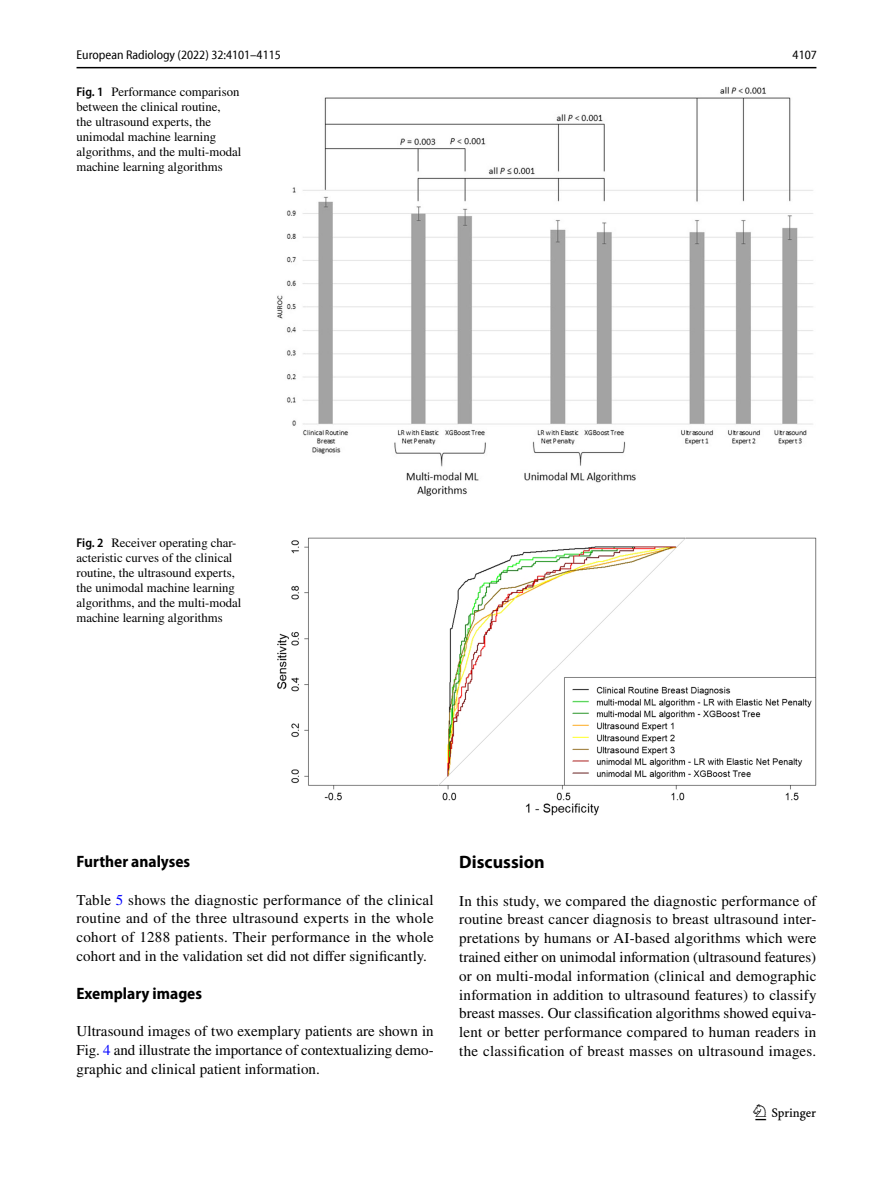
<style>
.page{position:relative;width:893px;height:1187px;background:#fff}
.page>*{position:absolute;margin:0;border:0;box-sizing:border-box;transform-origin:0 0}
.t1{font:22.5px "Springnew Regular 3";color:#000}
.t2{font:700 18px "Myriad Pro";color:#000}
.t3{font:700 semi-condensed 16.5px "Myriad Pro";color:#000}
.t4{font:15px/18.8px "STIX";letter-spacing:.005em;color:#000;text-align:justify}
.t5{font:12.75px/15px "STIX";color:#000}
.t6{font:semi-condensed 12.75px "Myriad Pro Unic";color:#000}
.s1{font-family:"Myriad Pro";font-weight:600;font-stretch:semi-condensed}
.s2{color:#00f}
</style>
<div class="page">
<hr style="left:77px;top:67px;width:739px;height:1px;background:#000">
<img style="left:277px;top:87px;width:536px;height:409px">
<img style="left:277px;top:537px;width:539px;height:278px">
<p class="t6" style="left:76px;top:50px;width:206px">European Radiology (2022) 32:4101–4115</p>
<p class="t6" style="left:793px;top:50px;width:26px">4107</p>
<p class="t5" style="left:77px;top:85px;width:166px"><span class="s1">Fig. 1</span> Performance comparison between the clinical routine,<br>the ultrasound experts, the unimodal machine learning algorithms, and the multi-modal machine learning algorithms</p>
<p class="t5" style="left:77px;top:536px;width:166px"><span class="s1">Fig. 2</span> Receiver operating char&shy;acteristic curves of the clinical routine, the ultrasound experts, the unimodal machine learning algorithms, and the multi-modal machine learning algorithms</p>
<p class="t3" style="left:77px;top:852px;width:115px">Further analyses</p>
<p class="t4" style="left:77px;top:891px;width:359px">Table <span class="s2">5</span> shows the diagnostic performance of the clinical routine and of the three ultrasound experts in the whole cohort of 1288 patients. Their performance in the whole cohort and in the validation set did not differ significantly.</p>
<p class="t3" style="left:77px;top:983px;width:127px">Exemplary images</p>
<p class="t4" style="left:77px;top:1022px;width:359px">Ultrasound images of two exemplary patients are shown in Fig. <span class="s2">4</span> and illustrate the importance of contextualizing demo&shy;graphic and clinical patient information.</p>
<p class="t2" style="left:459px;top:850px;width:87px">Discussion</p>
<p class="t4" style="left:459px;top:892px;width:359px">In this study, we compared the diagnostic performance of routine breast cancer diagnosis to breast ultrasound inter&shy;pretations by humans or AI-based algorithms which were trained either on unimodal information (ultrasound features) or on multi-modal information (clinical and demographic information in addition to ultrasound features) to classify breast masses. Our classification algorithms showed equiva&shy;lent or better performance compared to human readers in the classification of breast masses on ultrasound images.</p>
<h1 class="t1" style="left:755px;top:1104px;width:62px">1 3</h1>
</div>
